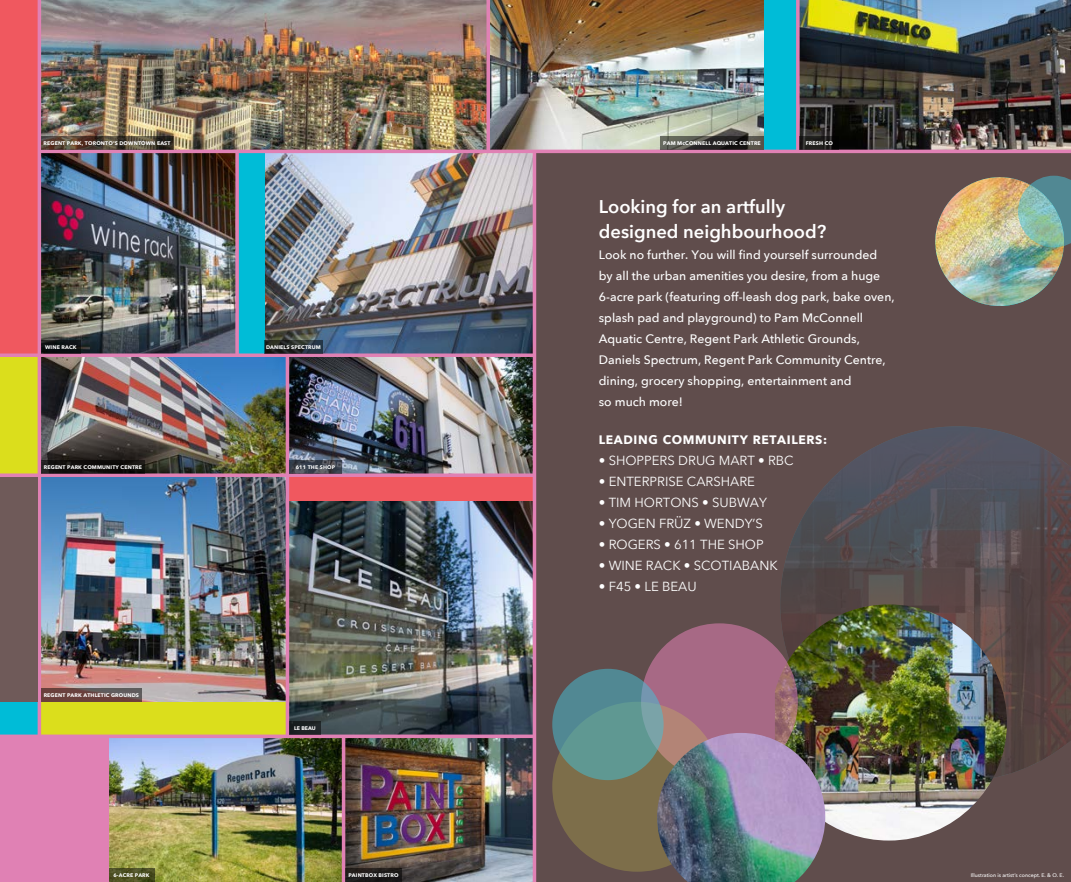
<style>
.page{position:relative;width:1071px;height:882px;background:#fff}
.page>*{position:absolute;margin:0;border:0;box-sizing:border-box;transform-origin:0 0}
.t1{font:600 18.38px/24.8px "Avenir Next";color:#fff}
.t2{font:13.12px "Avenir Next";color:#fff}
.t3{font:500 12.25px/21px "Avenir Next";color:#fff}
.t4{font:700 12.25px "Avenir Next";letter-spacing:.05em;color:#fff}
.t5{font:700 5.25px "Avenir Next";letter-spacing:.025em;color:#fff}
.t6{font:500 5.25px "Avenir Next";color:#fff}
</style>
<div class="page">
<div style="left:536px;top:0;width:535px;height:882px;background:#604d4c"></div>
<img style="left:345px;top:738px;width:188px;height:144px">
<img style="left:41px;top:477px;width:245px;height:225px">
<img style="left:41px;top:0;width:723px;height:150px">
<img style="left:800px;top:1px;width:271px;height:149px">
<div style="left:0;top:0;width:40px;height:357px;background:#f0585f"></div>
<div style="left:288px;top:476px;width:246px;height:49px;background:#f0585f"></div>
<div style="left:0;top:356px;width:39px;height:119px;background:#dbde1c"></div>
<div style="left:764px;top:0;width:34px;height:151px;background:#00bcd7"></div>
<img style="left:264px;top:153px;width:269px;height:201px">
<img style="left:41px;top:153px;width:194px;height:201px">
<div style="left:238px;top:152px;width:26px;height:205px;background:#00bcd7"></div>
<img style="left:289px;top:357px;width:244px;height:116px">
<img style="left:289px;top:502px;width:244px;height:233px">
<img style="left:41px;top:357px;width:245px;height:116px">
<svg style="left:0;top:473px;width:533px;height:4px;background:#ca79a2"></svg>
<img style="left:109px;top:738px;width:233px;height:144px">
<div style="left:39px;top:702px;width:250px;height:33px;background:#dbde1c"></div>
<div style="left:0;top:702px;width:39px;height:33px;background:#00bcd7"></div>
<hr style="left:38px;top:0;width:3px;height:756px;background:#e081b4">
<hr style="left:286px;top:356px;width:3px;height:380px;background:#e081b4">
<hr style="left:342px;top:736px;width:3px;height:146px;background:#e081b4">
<div style="left:0;top:737px;width:109px;height:145px;background:#e081b4"></div>
<hr style="left:38px;top:150px;width:1033px;height:3px;background:#e081b4">
<svg style="left:235px;top:153px;width:4px;height:201px"></svg>
<svg style="left:796px;top:0;width:4px;height:150px"></svg>
<svg style="left:486px;top:0;width:4px;height:150px"></svg>
<hr style="left:533px;top:151px;width:3px;height:731px;background:#e081b4">
<hr style="left:0;top:354px;width:534px;height:3px;background:#e081b4">
<hr style="left:0;top:735px;width:535px;height:3px;background:#e081b4">
<svg style="left:41px;top:136px;width:132px;height:14px;background:#4e4033"></svg>
<img style="left:780px;top:426px;width:291px;height:348px">
<img style="left:780px;top:604px;width:227px;height:237px">
<svg style="left:641px;top:623px;width:157px;height:157px;background:#a56982"></svg>
<svg style="left:552px;top:702px;width:170px;height:170px;background:#806f4d"></svg>
<svg style="left:552px;top:669px;width:112px;height:111px;background:#5c9294"></svg>
<img style="left:935px;top:177px;width:129px;height:129px;border-radius:64px">
<img style="left:657px;top:733px;width:168px;height:149px">
<svg style="left:1018px;top:176px;width:53px;height:71px;background:#7ba79d"></svg>
<div style="left:41px;top:340px;width:40px;height:14px;background:#0c1013"></div>
<svg style="left:264px;top:340px;width:59px;height:14px"></svg>
<svg style="left:41px;top:688px;width:101px;height:14px"></svg>
<svg style="left:289px;top:460px;width:53px;height:13px"></svg>
<div style="left:0;top:477px;width:38px;height:225px;background:#6f5a59"></div>
<div style="left:289px;top:721px;width:32px;height:14px;background:#1d2326"></div>
<svg style="left:109px;top:869px;width:45px;height:13px"></svg>
<div style="left:345px;top:869px;width:57px;height:13px;background:#1d1b1a"></div>
<svg style="left:660px;top:136px;width:104px;height:14px"></svg>
<svg style="left:800px;top:136px;width:39px;height:14px"></svg>
<svg style="left:41px;top:460px;width:104px;height:13px"></svg>
<p class="t5" style="left:44px;top:139px;width:128px">REGENT PARK, TORONTO’S DOWNTOWN EAST</p>
<p class="t5" style="left:45px;top:343px;width:33px">WINE RACK</p>
<p class="t5" style="left:266px;top:343px;width:56px">DANIELS SPECTRUM</p>
<p class="t5" style="left:44px;top:463px;width:100px">REGENT PARK COMMUNITY CENTRE</p>
<p class="t5" style="left:44px;top:691px;width:97px">REGENT PARK ATHLETIC GROUNDS</p>
<p class="t5" style="left:296px;top:463px;width:41px">611 THE SHOP</p>
<p class="t5" style="left:294px;top:724px;width:23px">LE BEAU</p>
<p class="t5" style="left:113px;top:871px;width:38px">6-ACRE PARK</p>
<p class="t5" style="left:348px;top:871px;width:52px">PAINTBOX BISTRO</p>
<p class="t5" style="left:663px;top:139px;width:99px">PAM McCONNELL AQUATIC CENTRE</p>
<p class="t5" style="left:806px;top:139px;width:29px">FRESH CO</p>
<h1 class="t1" style="left:599px;top:194px;width:229px">Looking for an artfully designed neighbourhood?</h1>
<p class="t3" style="left:599px;top:244px;width:297px">Look no further. You will find yourself surrounded<br>by all the urban amenities you desire, from a huge 6-acre park (featuring off-leash dog park, bake oven, splash pad and playground) to Pam McConnell Aquatic Centre, Regent Park Athletic Grounds, Daniels Spectrum, Regent Park Community Centre, dining, grocery shopping, entertainment and<br>so much more!</p>
<p class="t4" style="left:599px;top:429px;width:230px">LEADING COMMUNITY RETAILERS:</p>
<p class="t2" style="left:599px;top:449px;width:196px">• SHOPPERS DRUG MART • RBC</p>
<p class="t2" style="left:599px;top:470px;width:158px">• ENTERPRISE CARSHARE</p>
<p class="t2" style="left:599px;top:491px;width:170px">• TIM HORTONS • SUBWAY</p>
<p class="t2" style="left:599px;top:512px;width:166px">• YOGEN FRÜZ • WENDY’S</p>
<p class="t2" style="left:599px;top:533px;width:166px">• ROGERS • 611 THE SHOP</p>
<p class="t2" style="left:599px;top:554px;width:180px">• WINE RACK • SCOTIABANK</p>
<p class="t2" style="left:599px;top:575px;width:99px">• F45 • LE BEAU</p>
<p class="t6" style="left:971px;top:871px;width:95px">Illustration is artist’s concept. E. &amp; O. E.</p>
</div>
